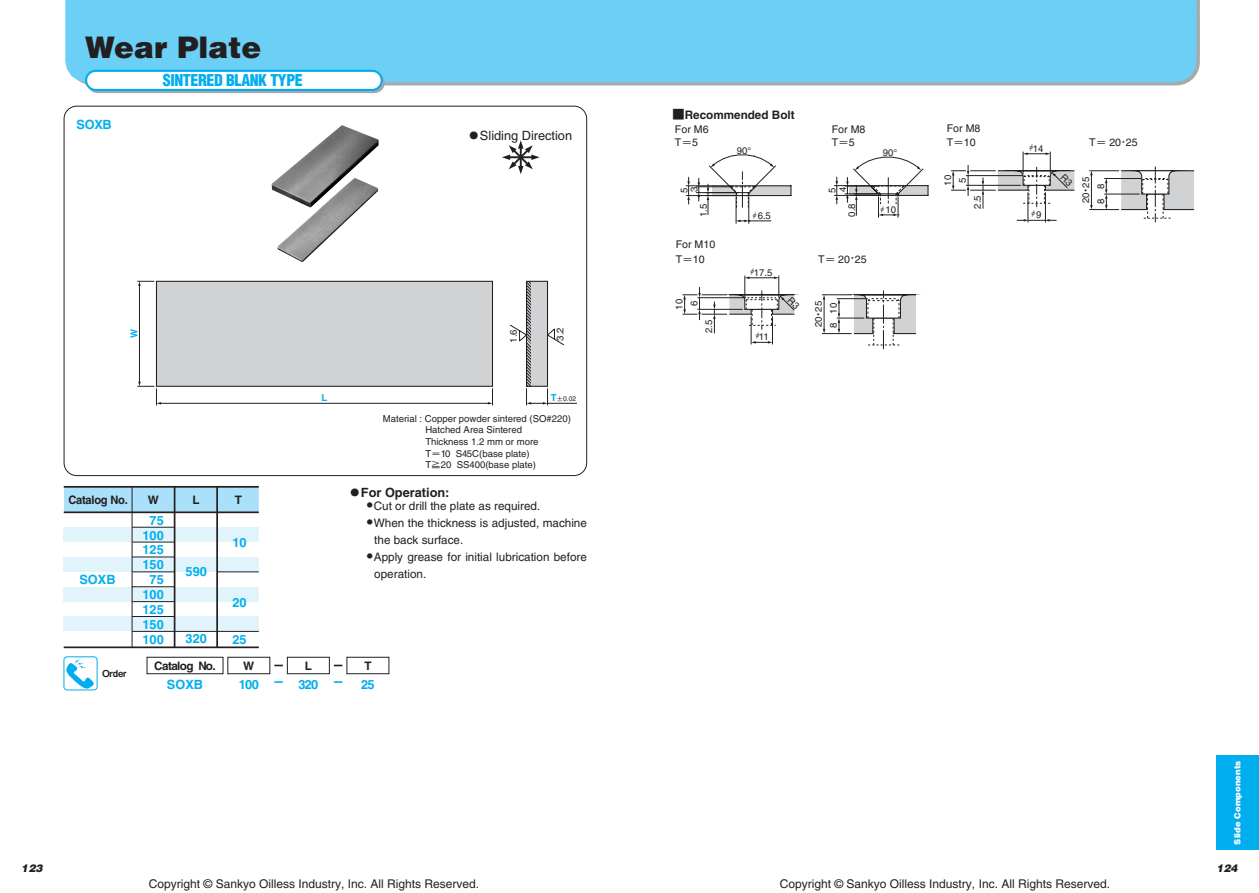
<style>
.page{position:relative;width:1259px;height:893px;background:#fff}
.page>*{position:absolute;margin:0;border:0;box-sizing:border-box;transform-origin:0 0}
.t1{font:900 29.7px "Helvetica";color:#231f20}
.t2{font:900 condensed 15.9px "Helvetica";letter-spacing:-.025em;color:#00aeef}
.t3{font:700 12.75px/14.9px "Helvetica";color:#00aeef;text-align:center}
.t4{font:12.75px "Helvetica";color:#231f20}
.t5{font:700 12.75px "Helvetica";color:#231f20}
.t6{font:12px "Helvetica";color:#231f20}
.t7{font:11.7px "Helvetica";color:#231f20}
.t8{font:700 11.7px "Helvetica";color:#231f20}
.t9{font:700 11.7px "Helvetica";letter-spacing:-.02em;color:#231f20;scale:.95 1}
.t10{font:700 11.7px "Helvetica";letter-spacing:-.05em;color:#231f20}
.t11{font:700 11.7px "Helvetica";letter-spacing:-.02em;color:#231f20}
.t12{font:10.65px/14.9px "Helvetica";color:#231f20}
.t13{font:italic 900 10.65px "Helvetica";color:#231f20}
.t14{font:9.6px/11.7px "Helvetica";color:#231f20}
.t15{font:9.6px "Midashi Go Pro MB31";letter-spacing:-.025em;color:#231f20}
.t16{font:700 9.6px "Helvetica";color:#00aeef}
.t17{font:9.6px "Sankyo";color:#231f20}
.t18{font:900 8.55px "Helvetica";color:#fff}
.t19{font:6.75px "Helvetica";color:#231f20}
.s1{font-family:"Sankyo"}
.s2{font-weight:700;font-size:9.6px;color:#00aeef}
.s3{font-family:"Sankyo";font-weight:400}
.s4{font-family:"Sankyo";font-size:8.55px}
.s5{font-family:"Sankyo";font-weight:400;font-size:12.75px}
.s6{font-family:"Helvetica"}
</style>
<div class="page">
<div style="left:65px;top:0;width:566px;height:82px;background:#6bcff6"></div>
<svg style="left:631px;top:0;width:568px;height:85px;background:#a4b0b7"></svg>
<div style="left:631px;top:0;width:565px;height:82px;background:#6bcff6"></div>
<div style="left:1216px;top:755px;width:43px;height:95px;background:#00aeef"></div>
<div style="left:87px;top:72px;width:298px;height:21px;background:#a8a9ad;border-radius:11px"></div>
<div style="left:86px;top:71px;width:296px;height:19px;background:#fff;border-radius:10px"></div>
<div style="left:85px;top:70px;width:298px;height:21px;border:2px solid #00aeef;border-radius:10px"></div>
<div style="left:156px;top:281px;width:336px;height:105px;background:#d1d2d4"></div>
<div style="left:156px;top:281px;width:337px;height:106px;border:1px solid #231f20"></div>
<div style="left:526px;top:281px;width:21px;height:105px;background:#d1d2d4"></div>
<div style="left:526px;top:281px;width:22px;height:106px;border:1px solid #231f20"></div>
<svg style="left:526px;top:281px;width:5px;height:105px"></svg>
<hr style="left:139px;top:285px;width:1px;height:97px;background:#231f20">
<svg style="left:137px;top:281px;width:17px;height:5px"></svg>
<hr style="left:547px;top:403px;width:30px;height:1px;background:#231f20">
<svg style="left:526px;top:388px;width:22px;height:17px"></svg>
<hr style="left:160px;top:403px;width:329px;height:1px;background:#231f20">
<svg style="left:488px;top:388px;width:5px;height:17px"></svg>
<svg style="left:137px;top:382px;width:24px;height:23px"></svg>
<svg style="left:510px;top:324px;width:17px;height:18px"></svg>
<svg style="left:547px;top:328px;width:17px;height:17px"></svg>
<div style="left:64px;top:527px;width:196px;height:15px;background:#e1f4fc"></div>
<div style="left:64px;top:557px;width:196px;height:15px;background:#e1f4fc"></div>
<div style="left:64px;top:587px;width:196px;height:15px;background:#e1f4fc"></div>
<div style="left:64px;top:616px;width:196px;height:15px;background:#e1f4fc"></div>
<div style="left:64px;top:487px;width:196px;height:25px;background:#aae0f9"></div>
<hr style="left:64px;top:486px;width:196px;height:2px;background:#231f20">
<hr style="left:64px;top:511px;width:196px;height:2px;background:#231f20">
<hr style="left:64px;top:646px;width:196px;height:2px;background:#231f20">
<svg style="left:132px;top:486px;width:128px;height:163px"></svg>
<div style="left:64px;top:656px;width:33px;height:34px;border:1px solid #00aeef;border-radius:3px"></div>
<svg style="left:66px;top:658px;width:28px;height:31px"></svg>
<div style="left:147px;top:657px;width:76px;height:17px;border:1px solid #231f20"></div>
<div style="left:227px;top:657px;width:43px;height:17px;border:1px solid #231f20"></div>
<div style="left:287px;top:657px;width:43px;height:17px;border:1px solid #231f20"></div>
<svg style="left:274px;top:681px;width:9px;height:2px"></svg>
<div style="left:347px;top:657px;width:42px;height:17px;border:1px solid #231f20"></div>
<svg style="left:334px;top:681px;width:8px;height:2px"></svg>
<img style="left:271px;top:125px;width:107px;height:137px">
<svg style="left:502px;top:140px;width:37px;height:34px"></svg>
<svg style="left:682px;top:151px;width:512px;height:198px"></svg>
<h1 class="t1" style="left:85px;top:28px;width:178px">Wear Plate</h1>
<h3 class="t3" style="left:77px;top:117px;width:37px">SOXB</h3>
<h2 class="t2" style="left:163px;top:70px;width:141px">SINTERED BLANK TYPE</h2>
<h3 class="t4" style="left:468px;top:128px;width:106px"><span class="s1">U</span>Sliding Direction</h3>
<p class="t16" style="left:128px;top:338px;width:11px;rotate:-90deg">W</p>
<p class="t9" style="left:68px;top:492px;width:64px">Catalog No.</p>
<p class="t11" style="left:148px;top:492px;width:13px">W</p>
<p class="t11" style="left:192px;top:492px;width:9px">L</p>
<p class="t11" style="left:235px;top:492px;width:9px">T</p>
<h3 class="t3" style="left:142px;top:512px;width:23px">75<br>100<br>125<br>150<br>75<br>100<br>125<br>150<br>100</h3>
<h3 class="t3" style="left:232px;top:535px;width:16px">10</h3>
<h3 class="t3" style="left:186px;top:563px;width:23px">590</h3>
<h3 class="t3" style="left:79px;top:572px;width:38px">SOXB</h3>
<h3 class="t3" style="left:232px;top:594px;width:16px">20</h3>
<h3 class="t3" style="left:232px;top:632px;width:16px">25</h3>
<h3 class="t3" style="left:186px;top:631px;width:23px">320</h3>
<p class="t14" style="left:508px;top:343px;width:15px;rotate:-90deg">1.6</p>
<p class="t14" style="left:554px;top:341px;width:15px;rotate:-90deg">3.2</p>
<p class="t16" style="left:321px;top:392px;width:7px">L</p>
<p class="t19" style="left:551px;top:395px;width:27px"><span class="s2">T</span><span class="s1">a</span>0.02</p>
<p class="t14" style="left:425px;top:412px;width:147px;text-indent:-43px">Material : Copper powder sintered (SO#220)<br>Hatched Area Sintered<br>Thickness 1.2 mm or more<br>T<span class="s1">m</span>10 S45C(base plate)<br>T<span class="s1">g</span>20 SS400(base plate)</p>
<h3 class="t5" style="left:349px;top:485px;width:102px"><span class="s3">U</span>For Operation:</h3>
<p class="t7" style="left:366px;top:499px;width:176px"><span class="s4">U</span>Cut or drill the plate as required.</p>
<p class="t7" style="left:366px;top:516px;width:223px"><span class="s4">U</span>When the thickness is adjusted, machine</p>
<p class="t7" style="left:374px;top:533px;width:91px">the back surface.</p>
<p class="t7" style="left:366px;top:550px;width:223px"><span class="s4">U</span>Apply grease for initial lubrication before</p>
<p class="t7" style="left:374px;top:567px;width:53px">operation.</p>
<p class="t15" style="left:102px;top:666px;width:26px">Order</p>
<p class="t10" style="left:154px;top:659px;width:63px">Catalog No.</p>
<h3 class="t3" style="left:167px;top:676px;width:38px">SOXB</h3>
<p class="t11" style="left:243px;top:659px;width:13px">W</p>
<h3 class="t3" style="left:239px;top:676px;width:22px">100</h3>
<p class="t11" style="left:305px;top:659px;width:9px">L</p>
<h3 class="t3" style="left:298px;top:676px;width:22px">320</h3>
<p class="t11" style="left:364px;top:659px;width:9px">T</p>
<h3 class="t3" style="left:361px;top:676px;width:15px">25</h3>
<p class="t8" style="left:672px;top:108px;width:124px"><span class="s5">q</span>Recommended Bolt</p>
<p class="t12" style="left:675px;top:123px;width:35px;line-height:12.8px">For M6<br>T<span class="s1">m</span>5</p>
<p class="t12" style="left:832px;top:123px;width:35px;line-height:12.8px">For M8<br>T<span class="s1">m</span>5</p>
<p class="t14" style="left:737px;top:144px;width:16px">90°</p>
<p class="t14" style="left:688px;top:192px;width:7px;rotate:-90deg">3</p>
<p class="t14" style="left:678px;top:193px;width:7px;rotate:-90deg">5</p>
<p class="t14" style="left:697px;top:217px;width:15px;rotate:-90deg">1.5</p>
<p class="t12" style="left:676px;top:236px;width:41px">For M10<br>T<span class="s1">m</span>10</p>
<p class="t14" style="left:671px;top:310px;width:12px;line-height:14.9px;text-align:center;rotate:-90deg">10<br>6</p>
<p class="t14" style="left:703px;top:333px;width:15px;rotate:-90deg">2.5</p>
<p class="t14" style="left:752px;top:210px;width:21px"><span class="s1">h</span>6.5</p>
<p class="t14" style="left:749px;top:266px;width:24px"><span class="s1">h</span>17.5</p>
<p class="t14" style="left:755px;top:331px;width:16px"><span class="s1">h</span>11</p>
<p class="t14" style="left:827px;top:193px;width:7px;line-height:10.6px;rotate:-90deg">5<br>4</p>
<p class="t14" style="left:846px;top:217px;width:15px;rotate:-90deg">0.8</p>
<p class="t12" style="left:818px;top:251px;width:50px">T<span class="s1">m</span> 20<span class="s4">Y</span>25</p>
<p class="t14" style="left:811px;top:328px;width:29px;line-height:14.9px;rotate:-90deg">20<span class="s1">Y</span>25<br>8</p>
<p class="t14" style="left:827px;top:314px;width:12px;rotate:-90deg">10</p>
<p class="t14" style="left:882px;top:147px;width:16px">90°</p>
<p class="t14" style="left:879px;top:203px;width:18px"><span class="s1">h</span>10</p>
<p class="t12" style="left:946px;top:120px;width:35px">For M8<br>T<span class="s1">m</span>10</p>
<p class="t14" style="left:942px;top:186px;width:12px;rotate:-90deg">10</p>
<p class="t14" style="left:956px;top:183px;width:7px;rotate:-90deg">5</p>
<p class="t14" style="left:971px;top:209px;width:15px;rotate:-90deg">2.5</p>
<p class="t14" style="left:1028px;top:142px;width:16px"><span class="s1">h</span>14</p>
<p class="t17" style="left:1030px;top:209px;width:13px">h<span class="s6">9</span></p>
<p class="t12" style="left:1089px;top:135px;width:50px">T<span class="s1">m</span> 20<span class="s4">Y</span>25</p>
<p class="t14" style="left:1078px;top:189px;width:14px;line-height:14.9px;text-indent:-14px;rotate:-90deg">20<span class="s1">Y</span>25<br>8</p>
<p class="t14" style="left:1095px;top:204px;width:7px;rotate:-90deg">8</p>
<p class="t18" style="left:1231px;top:844px;width:86px;rotate:-90deg">Slide Components</p>
<p class="t13" style="left:21px;top:861px;width:23px">123</p>
<p class="t13" style="left:1216px;top:861px;width:23px">124</p>
<p class="t6" style="left:149px;top:877px;width:332px">Copyright © Sankyo Oilless Industry, Inc. All Rights Reserved.</p>
<p class="t6" style="left:779px;top:877px;width:332px">Copyright © Sankyo Oilless Industry, Inc. All Rights Reserved.</p>
</div>
